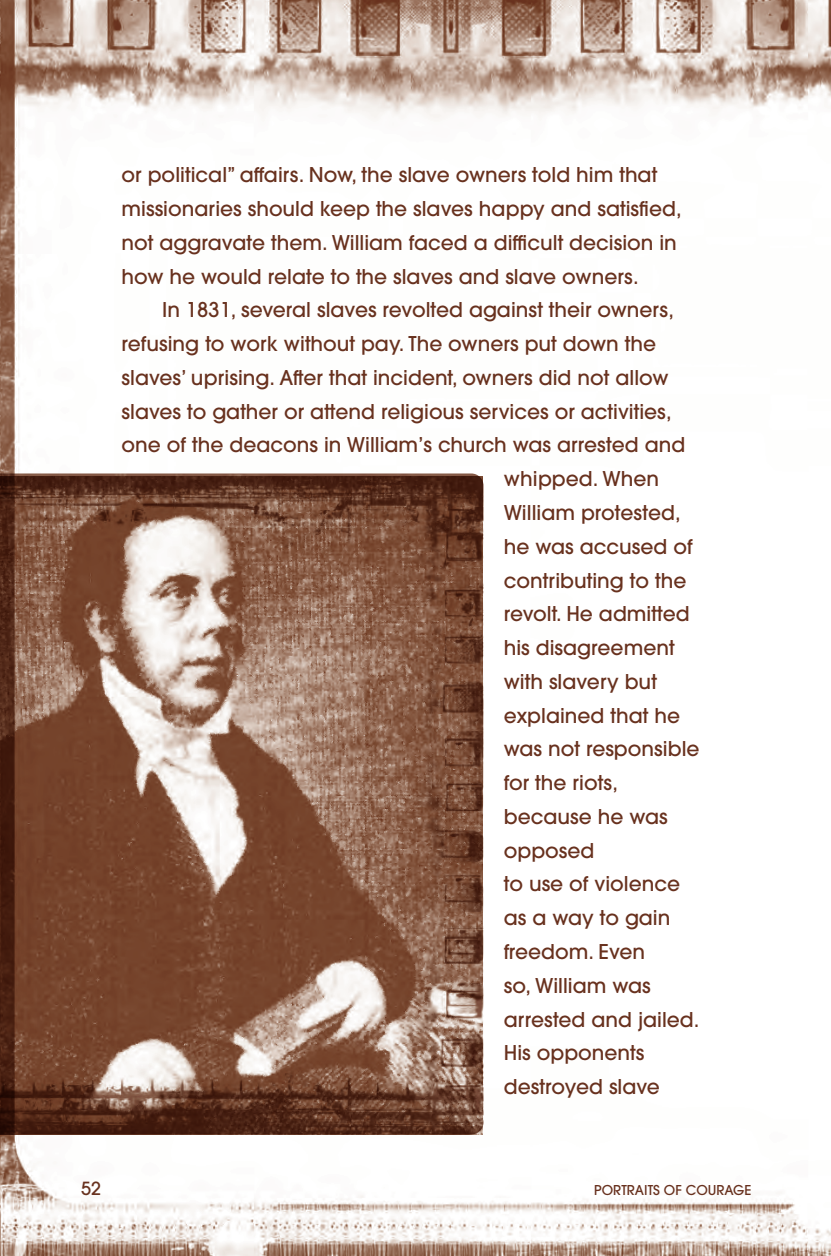
<style>
.page{position:relative;width:831px;height:1256px;background:#fff}
.page>*{position:absolute;margin:0;border:0;box-sizing:border-box;transform-origin:0 0}
.t1{font:500 20.25px/33.8px "ITC Avant Garde Pro";color:#68311e}
.t2{font:500 18px "ITC Avant Garde Pro";color:#68311e}
.t3{font:500 13.5px "ITC Avant Garde Pro";color:#68311e}
</style>
<div class="page">
<img style="left:0;top:0;width:830px;height:1256px">
<img style="left:0;top:476px;width:482px;height:658px">
<p class="t1" style="left:122px;top:158px;width:561px">or political” affairs. Now, the slave owners told him that missionaries should keep the slaves happy and satisfied, not aggravate them. William faced a difficult decision in how he would relate to the slaves and slave owners.</p>
<p class="t1" style="left:162px;top:293px;width:513px">In 1831, several slaves revolted against their owners,</p>
<p class="t1" style="left:122px;top:327px;width:535px">refusing to work without pay. The owners put down the</p>
<p class="t1" style="left:122px;top:360px;width:548px">slaves’ uprising. After that incident, owners did not allow</p>
<p class="t1" style="left:122px;top:394px;width:551px">slaves to gather or attend religious services or activities,</p>
<p class="t1" style="left:122px;top:428px;width:565px">one of the deacons in William’s church was arrested and</p>
<p class="t1" style="left:503px;top:462px;width:157px">whipped. When</p>
<p class="t1" style="left:503px;top:495px;width:178px">William protested,</p>
<p class="t1" style="left:503px;top:529px;width:190px">he was accused of</p>
<p class="t1" style="left:503px;top:563px;width:184px">contributing to the</p>
<p class="t1" style="left:503px;top:597px;width:187px">revolt. He admitted</p>
<p class="t1" style="left:503px;top:630px;width:172px">his disagreement</p>
<p class="t1" style="left:503px;top:664px;width:155px">with slavery but</p>
<p class="t1" style="left:503px;top:698px;width:178px">explained that he</p>
<p class="t1" style="left:503px;top:732px;width:197px">was not responsible</p>
<p class="t1" style="left:503px;top:765px;width:116px">for the riots,</p>
<p class="t1" style="left:503px;top:799px;width:165px">because he was</p>
<p class="t1" style="left:503px;top:833px;width:92px">opposed</p>
<p class="t1" style="left:503px;top:867px;width:178px">to use of violence</p>
<p class="t1" style="left:503px;top:900px;width:168px">as a way to gain</p>
<p class="t1" style="left:503px;top:934px;width:143px">freedom. Even</p>
<p class="t1" style="left:503px;top:968px;width:148px">so, William was</p>
<p class="t1" style="left:503px;top:1002px;width:197px">arrested and jailed.</p>
<p class="t1" style="left:503px;top:1035px;width:142px">His opponents</p>
<p class="t1" style="left:503px;top:1069px;width:158px">destroyed slave</p>
<p class="t2" style="left:81px;top:1177px;width:21px">52</p>
<p class="t3" style="left:594px;top:1181px;width:159px">PORTRAITS OF COURAGE</p>
</div>
